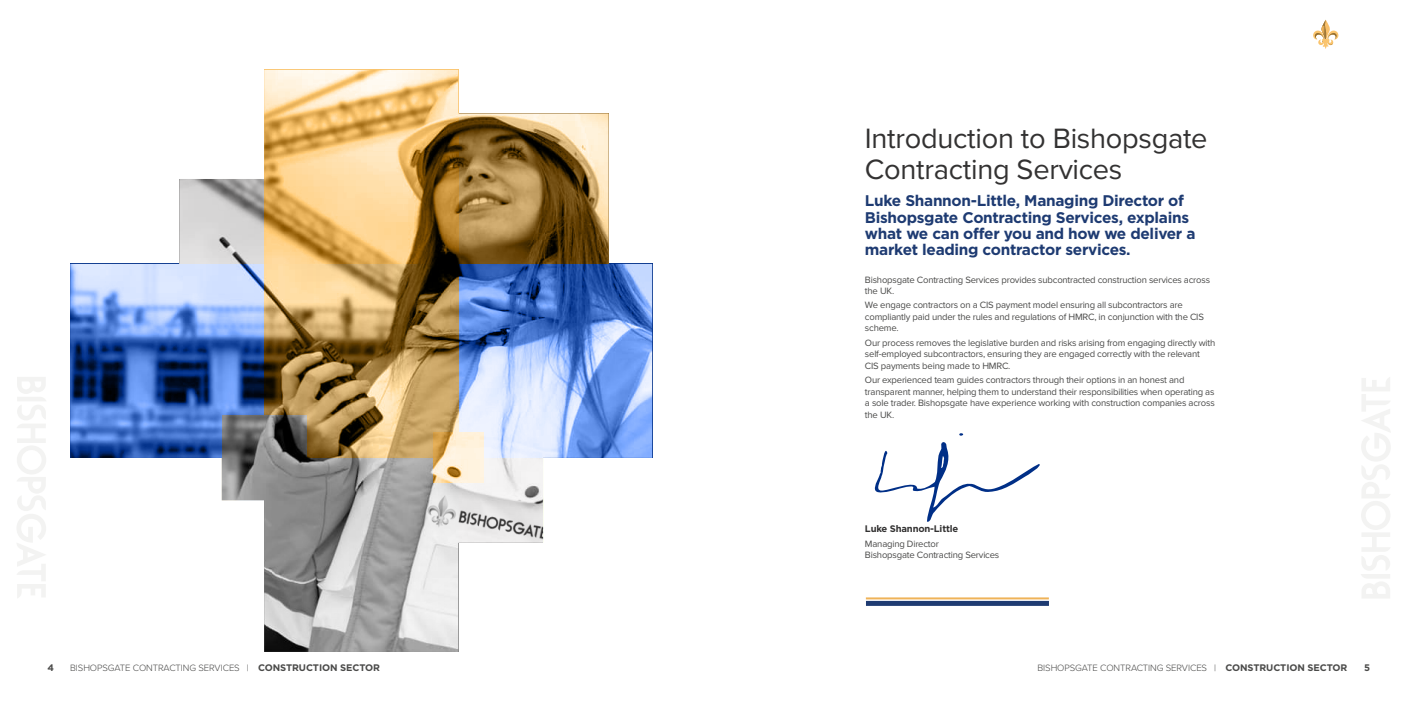
<style>
.page{position:relative;width:1418px;height:709px;background:#fff}
.page>*{position:absolute;margin:0;border:0;box-sizing:border-box;transform-origin:0 0}
.t1{font:29px/30.9px "Proxima Nova";letter-spacing:-.01em;color:#333232}
.t2{font:700 15.4px/16.3px "Gotham";letter-spacing:-.02em;color:#1e3b72}
.t3{font:9.5px/11.5px "Proxima Nova";letter-spacing:-.02em;color:#4a4a49}
.t4{font:300 9.5px "Proxima Nova";letter-spacing:-.01em;color:#4a4a49}
.t5{font:700 9.5px "Gotham";letter-spacing:-.02em;color:#333232}
.t6{font:700 9.5px "Gotham";color:#4a4a49}
.s1{font-family:"Gotham";font-weight:700}
</style>
<div class="page">
<svg style="left:1361px;top:377px;width:29px;height:221px"></svg>
<svg style="left:17px;top:377px;width:29px;height:221px"></svg>
<svg style="left:1313px;top:20px;width:25px;height:29px"></svg>
<hr style="left:865px;top:597px;width:183px;height:2px;background:#efb358">
<div style="left:866px;top:601px;width:182px;height:5px;background:#1e3b72"></div>
<svg style="left:874px;top:442px;width:166px;height:80px"></svg>
<svg style="left:959px;top:433px;width:4px;height:3px"></svg>
<img style="left:70px;top:70px;width:582px;height:582px">
<h1 class="t1" style="left:865px;top:121px;width:344px">Introduction to Bishopsgate<br>Contracting Services</h1>
<h2 class="t2" style="left:865px;top:192px;width:332px">Luke Shannon-Little, Managing Director of Bishopsgate Contracting Services, explains what we can offer you and how we deliver a market leading contractor services.</h2>
<p class="t3" style="left:865px;top:273px;width:347px">Bishopsgate Contracting Services provides subcontracted construction services across the UK.</p>
<p class="t3" style="left:865px;top:299px;width:340px">We engage contractors on a CIS payment model ensuring all subcontractors are compliantly paid under the rules and regulations of HMRC, in conjunction with the CIS scheme.</p>
<p class="t3" style="left:865px;top:336px;width:352px">Our process removes the legislative burden and risks arising from engaging directly with self-employed subcontractors, ensuring they are engaged correctly with the relevant<br>CIS payments being made to HMRC.</p>
<p class="t3" style="left:865px;top:374px;width:351px">Our experienced team guides contractors through their options in an honest and transparent manner, helping them to understand their responsibilities when operating as a sole trader. Bishopsgate have experience working with construction companies across the UK.</p>
<p class="t5" style="left:865px;top:523px;width:95px">Luke Shannon-Little</p>
<p class="t3" style="left:865px;top:537px;width:136px">Managing Director<br>Bishopsgate Contracting Services</p>
<p class="t6" style="left:47px;top:661px;width:8px">4</p>
<p class="t4" style="left:1037px;top:661px;width:311px">BISHOPSGATE CONTRACTING SERVICES | <span class="s1">CONSTRUCTION SECTOR</span></p>
<p class="t6" style="left:1363px;top:661px;width:7px">5</p>
<p class="t4" style="left:70px;top:661px;width:311px">BISHOPSGATE CONTRACTING SERVICES | <span class="s1">CONSTRUCTION SECTOR</span></p>
</div>
